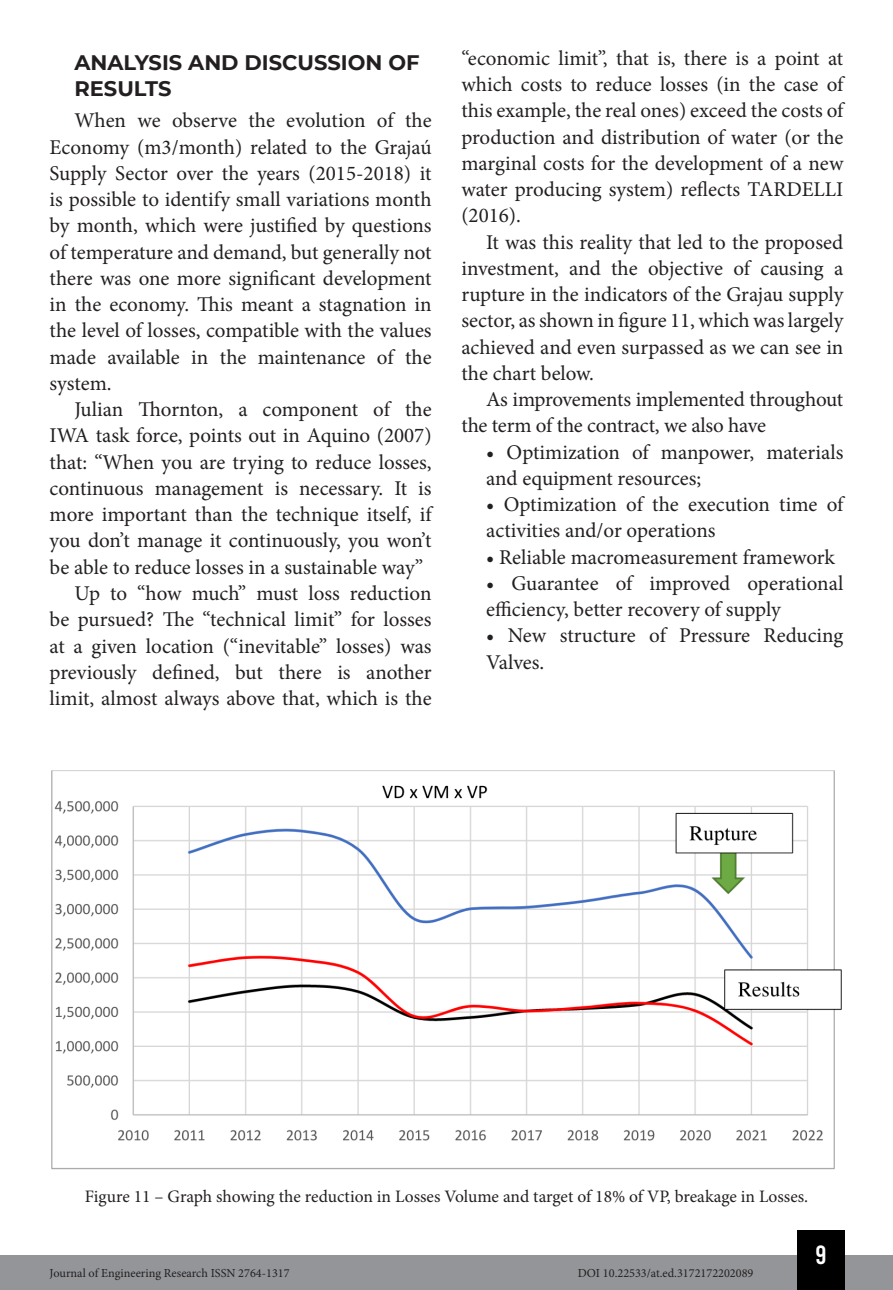
<style>
.page{position:relative;width:893px;height:1290px;background:#fff}
.page>*{position:absolute;margin:0;border:0;box-sizing:border-box;transform-origin:0 0}
.t1{font:26.25px "Bebas Kai";color:#fff}
.TXT{font:21px/26.2px "Minion Pro";letter-spacing:-.005em;color:#231f20;text-align:justify}
.TITULO{font:700 21px/26.2px "Montserrat";color:#231f20}
.Info_Imagem{font:17.5px "Minion Pro";color:#231f20}
.t2{font:12.25px "Minion Pro";color:#231f20}
</style>
<div class="page">
<div style="left:0;top:1255px;width:893px;height:35px;background:#939598"></div>
<div style="left:797px;top:1230px;width:48px;height:60px;background:#000"></div>
<img style="left:51px;top:770px;width:791px;height:400px">
<p class="TITULO" style="left:74px;top:48px;width:347px">ANALYSIS AND DISCUSSION OF<br>RESULTS</p>
<p class="TXT" style="left:50px;top:108px;width:384px;text-indent:25px">When we observe the evolution of the Economy (m3/month) related to the Grajaú Supply Sector over the years (2015-2018) it is possible to identify small variations month by month, which were justified by questions of temperature and demand, but generally not there was one more significant development in the economy. This meant a stagnation in the level of losses, compatible with the values made available in the maintenance of the system.</p>
<p class="TXT" style="left:50px;top:396px;width:384px;text-indent:25px">Julian Thornton, a component of the IWA task force, points out in Aquino (2007) that: “When you are trying to reduce losses, continuous management is necessary. It is more important than the technique itself, if you don’t manage it continuously, you won’t be able to reduce losses in a sustainable way”</p>
<p class="TXT" style="left:50px;top:580px;width:383px;text-indent:25px">Up to “how much” must loss reduction be pursued? The “technical limit” for losses at a given location (“inevitable” losses) was previously defined, but there is another limit, almost always above that, which is the</p>
<p class="TXT" style="left:461px;top:45px;width:384px">“economic limit”, that is, there is a point at which costs to reduce losses (in the case of this example, the real ones) exceed the costs of production and distribution of water (or the marginal costs for the development of a new water producing system) reflects TARDELLI (2016).</p>
<p class="TXT" style="left:461px;top:229px;width:384px;text-indent:25px">It was this reality that led to the proposed investment, and the objective of causing a rupture in the indicators of the Grajau supply sector, as shown in figure 11, which was largely achieved and even surpassed as we can see in the chart below.</p>
<p class="TXT" style="left:461px;top:386px;width:383px;text-indent:25px">As improvements implemented throughout the term of the contract, we also have</p>
<p class="TXT" style="left:486px;top:439px;width:359px">• Optimization of manpower, materials and equipment resources;</p>
<p class="TXT" style="left:486px;top:491px;width:359px">• Optimization of the execution time of activities and/or operations</p>
<p class="TXT" style="left:486px;top:544px;width:350px">• Reliable macromeasurement framework</p>
<p class="TXT" style="left:486px;top:570px;width:359px">• Guarantee of improved operational efficiency, better recovery of supply</p>
<p class="TXT" style="left:486px;top:623px;width:359px">• New structure of Pressure Reducing<br>Valves.</p>
<p class="Info_Imagem" style="left:85px;top:1185px;width:725px">Figure 11 – Graph showing the reduction in Losses Volume and target of 18% of VP, breakage in Losses.</p>
<p class="t2" style="left:50px;top:1265px;width:242px">Journal of Engineering Research ISSN 2764-1317</p>
<p class="t2" style="left:578px;top:1265px;width:177px">DOI 10.22533/at.ed.3172172202089</p>
<p class="t1" style="left:815px;top:1241px;width:13px">9</p>
</div>
